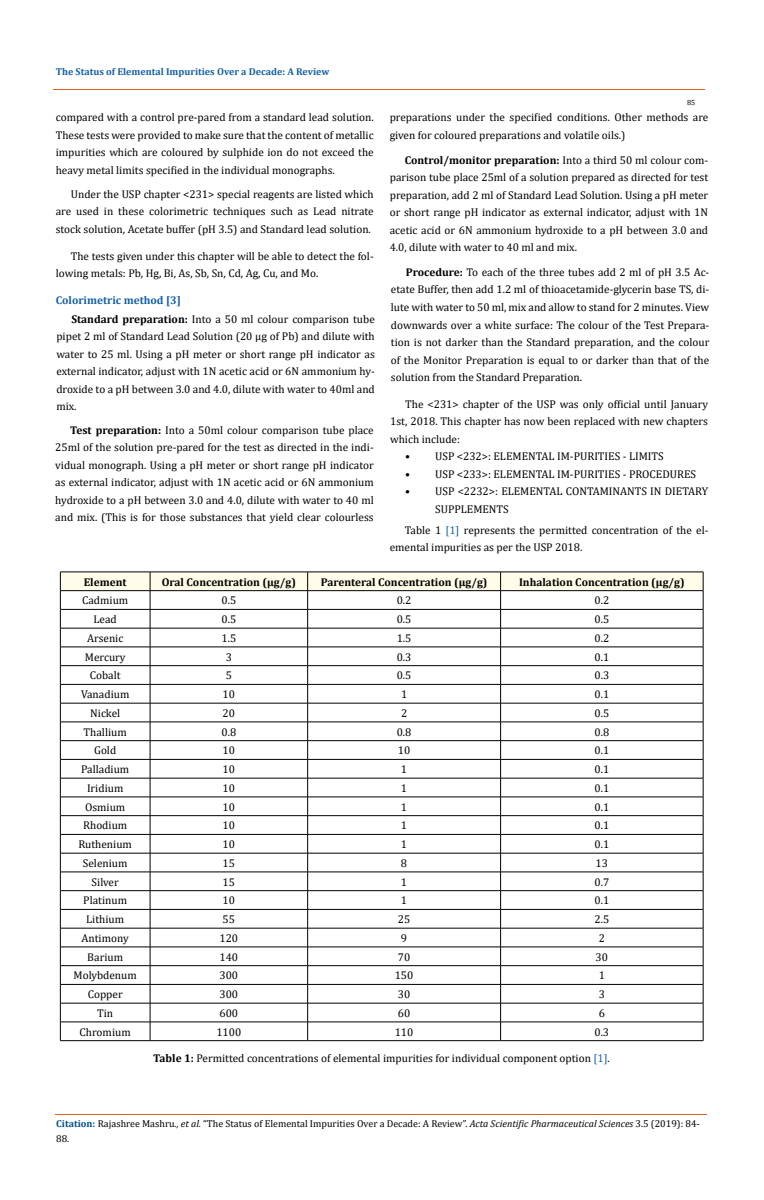
<style>
.page{position:relative;width:764px;height:1200px;background:#fff}
.page>*{position:absolute;margin:0;border:0;box-sizing:border-box;transform-origin:0 0}
.t1{font:11.25px/17.5px "Cambria";color:#000;text-align:justify}
.t2{font:700 11.25px "Cambria";color:#000}
.t3{font:10px/15px "Cambria";color:#000}
.t4{font:700 10px "Cambria";color:#1560a6}
.t5{font:7.5px "Cambria";color:#000}
.s1{font-weight:700;color:#1560a6}
.s2{font-weight:700}
.s3{color:#1560a6}
.s4{font-weight:700;color:#035089}
.s5{font-style:italic}
</style>
<div class="page">
<hr style="left:53px;top:90px;width:651px;height:1px;background:#e05d1a">
<hr style="left:55px;top:1114px;width:651px;height:1px;background:#e05d1a">
<svg style="left:60px;top:572px;width:644px;height:469px"></svg>
<hr style="left:60px;top:1040px;width:90px;height:1px;background:#000">
<hr style="left:150px;top:1040px;width:158px;height:1px;background:#000">
<hr style="left:308px;top:1040px;width:192px;height:1px;background:#000">
<hr style="left:500px;top:1040px;width:203px;height:1px;background:#000">
<p class="t4" style="left:56px;top:64px;width:275px">The Status of Elemental Impurities Over a Decade: A Review</p>
<p class="t1" style="left:56px;top:108px;width:319px">compared with a control pre-pared from a standard lead solution.<br>These tests were provided to make sure that the content of metallic impurities which are coloured by sulphide ion do not exceed the heavy metal limits specified in the individual monographs.</p>
<p class="t1" style="left:56px;top:185px;width:319px;text-indent:15px">Under the USP chapter &lt;231&gt; special reagents are listed which are used in these colorimetric techniques such as Lead nitrate stock solution, Acetate buffer (pH 3.5) and Standard lead solution.</p>
<p class="t1" style="left:56px;top:247px;width:319px;text-indent:15px">The tests given under this chapter will be able to detect the fol&shy;lowing metals: Pb, Hg, Bi, As, Sb, Sn, Cd, Ag, Cu, and Mo.</p>
<p class="t1" style="left:71px;top:290px;width:305px;line-height:18.9px;text-indent:-16px"><span class="s1">Colorimetric method [3]<br></span><span class="s2">Standard preparation:</span> Into a 50 ml colour comparison tube</p>
<p class="t1" style="left:56px;top:328px;width:320px">pipet 2 ml of Standard Lead Solution (20 µg of Pb) and dilute with water to 25 ml. Using a pH meter or short range pH indicator as external indicator, adjust with 1N acetic acid or 6N ammonium hy&shy;droxide to a pH between 3.0 and 4.0, dilute with water to 40ml and mix.</p>
<p class="t1" style="left:55px;top:421px;width:320px;text-indent:15px"><span class="s2">Test preparation:</span> Into a 50ml colour comparison tube place 25ml of the solution pre-pared for the test as directed in the indi&shy;vidual monograph. Using a pH meter or short range pH indicator as external indicator, adjust with 1N acetic acid or 6N ammonium hydroxide to a pH between 3.0 and 4.0, dilute with water to 40 ml and mix. (This is for those substances that yield clear colourless</p>
<p class="t5" style="left:687px;top:98px;width:10px">85</p>
<p class="t1" style="left:390px;top:109px;width:320px">preparations under the specified conditions. Other methods are given for coloured preparations and volatile oils.)</p>
<p class="t1" style="left:390px;top:151px;width:320px;text-indent:15px"><span class="s2">Control/monitor preparation:</span> Into a third 50 ml colour com&shy;parison tube place 25ml of a solution prepared as directed for test preparation, add 2 ml of Standard Lead Solution. Using a pH meter or short range pH indicator as external indicator, adjust with 1N acetic acid or 6N ammonium hydroxide to a pH between 3.0 and 4.0, dilute with water to 40 ml and mix.</p>
<p class="t1" style="left:391px;top:263px;width:320px;text-indent:15px"><span class="s2">Procedure:</span> To each of the three tubes add 2 ml of pH 3.5 Ac&shy;etate Buffer, then add 1.2 ml of thioacetamide-glycerin base TS, di&shy;lute with water to 50 ml, mix and allow to stand for 2 minutes. View downwards over a white surface: The colour of the Test Prepara&shy;tion is not darker than the Standard preparation, and the colour of the Monitor Preparation is equal to or darker than that of the solution from the Standard Preparation.</p>
<p class="t1" style="left:390px;top:395px;width:319px;text-indent:15px">The &lt;231&gt; chapter of the USP was only official until January 1st, 2018. This chapter has now been replaced with new chapters which include:</p>
<p class="t1" style="left:405px;top:447px;width:260px">• USP &lt;232&gt;: ELEMENTAL IM-PURITIES - LIMITS</p>
<p class="t1" style="left:405px;top:465px;width:292px">• USP &lt;233&gt;: ELEMENTAL IM-PURITIES - PROCEDURES</p>
<p class="t1" style="left:435px;top:482px;width:274px;text-indent:-30px">• USP &lt;2232&gt;: ELEMENTAL CONTAMINANTS IN DIETARY<br>SUPPLEMENTS</p>
<p class="t1" style="left:390px;top:521px;width:320px;text-indent:15px">Table 1 <span class="s3">[1]</span> represents the permitted concentration of the el&shy;emental impurities as per the USP 2018.</p>
<p class="t2" style="left:84px;top:574px;width:44px">Element</p>
<p class="t2" style="left:162px;top:574px;width:136px">Oral Concentration (µg/g)</p>
<p class="t2" style="left:321px;top:574px;width:168px">Parenteral Concentration (µg/g)</p>
<p class="t2" style="left:519px;top:574px;width:167px">Inhalation Concentration (µg/g)</p>
<p class="t1" style="left:82px;top:592px;width:48px">Cadmium</p>
<p class="t1" style="left:221px;top:592px;width:16px">0.5</p>
<p class="t1" style="left:397px;top:592px;width:16px">0.2</p>
<p class="t1" style="left:594px;top:592px;width:16px">0.2</p>
<p class="t1" style="left:94px;top:611px;width:25px">Lead</p>
<p class="t1" style="left:221px;top:611px;width:16px">0.5</p>
<p class="t1" style="left:397px;top:611px;width:16px">0.5</p>
<p class="t1" style="left:594px;top:611px;width:16px">0.5</p>
<p class="t1" style="left:87px;top:629px;width:38px">Arsenic</p>
<p class="t1" style="left:221px;top:629px;width:16px">1.5</p>
<p class="t1" style="left:397px;top:629px;width:16px">1.5</p>
<p class="t1" style="left:594px;top:629px;width:16px">0.2</p>
<p class="t1" style="left:85px;top:648px;width:42px">Mercury</p>
<p class="t1" style="left:226px;top:648px;width:8px">3</p>
<p class="t1" style="left:397px;top:648px;width:16px">0.3</p>
<p class="t1" style="left:594px;top:648px;width:16px">0.1</p>
<p class="t1" style="left:90px;top:667px;width:32px">Cobalt</p>
<p class="t1" style="left:226px;top:667px;width:8px">5</p>
<p class="t1" style="left:397px;top:667px;width:16px">0.5</p>
<p class="t1" style="left:594px;top:667px;width:16px">0.3</p>
<p class="t1" style="left:81px;top:686px;width:50px">Vanadium</p>
<p class="t1" style="left:223px;top:686px;width:14px">10</p>
<p class="t1" style="left:401px;top:686px;width:8px">1</p>
<p class="t1" style="left:594px;top:686px;width:16px">0.1</p>
<p class="t1" style="left:90px;top:704px;width:31px">Nickel</p>
<p class="t1" style="left:223px;top:704px;width:14px">20</p>
<p class="t1" style="left:401px;top:704px;width:8px">2</p>
<p class="t1" style="left:594px;top:704px;width:16px">0.5</p>
<p class="t1" style="left:84px;top:723px;width:45px">Thallium</p>
<p class="t1" style="left:221px;top:723px;width:16px">0.8</p>
<p class="t1" style="left:397px;top:723px;width:16px">0.8</p>
<p class="t1" style="left:594px;top:723px;width:16px">0.8</p>
<p class="t1" style="left:94px;top:742px;width:24px">Gold</p>
<p class="t1" style="left:223px;top:742px;width:14px">10</p>
<p class="t1" style="left:398px;top:742px;width:14px">10</p>
<p class="t1" style="left:594px;top:742px;width:16px">0.1</p>
<p class="t1" style="left:81px;top:761px;width:50px">Palladium</p>
<p class="t1" style="left:223px;top:761px;width:14px">10</p>
<p class="t1" style="left:401px;top:761px;width:8px">1</p>
<p class="t1" style="left:594px;top:761px;width:16px">0.1</p>
<p class="t1" style="left:87px;top:779px;width:38px">Iridium</p>
<p class="t1" style="left:223px;top:779px;width:14px">10</p>
<p class="t1" style="left:401px;top:779px;width:8px">1</p>
<p class="t1" style="left:594px;top:779px;width:16px">0.1</p>
<p class="t1" style="left:85px;top:798px;width:42px">Osmium</p>
<p class="t1" style="left:223px;top:798px;width:14px">10</p>
<p class="t1" style="left:401px;top:798px;width:8px">1</p>
<p class="t1" style="left:594px;top:798px;width:16px">0.1</p>
<p class="t1" style="left:83px;top:817px;width:46px">Rhodium</p>
<p class="t1" style="left:223px;top:817px;width:14px">10</p>
<p class="t1" style="left:401px;top:817px;width:8px">1</p>
<p class="t1" style="left:594px;top:817px;width:16px">0.1</p>
<p class="t1" style="left:78px;top:836px;width:55px">Ruthenium</p>
<p class="t1" style="left:223px;top:836px;width:14px">10</p>
<p class="t1" style="left:401px;top:836px;width:8px">1</p>
<p class="t1" style="left:594px;top:836px;width:16px">0.1</p>
<p class="t1" style="left:83px;top:854px;width:46px">Selenium</p>
<p class="t1" style="left:223px;top:854px;width:14px">15</p>
<p class="t1" style="left:401px;top:854px;width:8px">8</p>
<p class="t1" style="left:595px;top:854px;width:14px">13</p>
<p class="t1" style="left:92px;top:873px;width:29px">Silver</p>
<p class="t1" style="left:223px;top:873px;width:14px">15</p>
<p class="t1" style="left:401px;top:873px;width:8px">1</p>
<p class="t1" style="left:594px;top:873px;width:16px">0.7</p>
<p class="t1" style="left:83px;top:892px;width:45px">Platinum</p>
<p class="t1" style="left:223px;top:892px;width:14px">10</p>
<p class="t1" style="left:401px;top:892px;width:8px">1</p>
<p class="t1" style="left:594px;top:892px;width:16px">0.1</p>
<p class="t1" style="left:86px;top:911px;width:39px">Lithium</p>
<p class="t1" style="left:223px;top:911px;width:14px">55</p>
<p class="t1" style="left:398px;top:911px;width:14px">25</p>
<p class="t1" style="left:594px;top:911px;width:16px">2.5</p>
<p class="t1" style="left:82px;top:929px;width:49px">Antimony</p>
<p class="t1" style="left:219px;top:929px;width:20px">120</p>
<p class="t1" style="left:401px;top:929px;width:8px">9</p>
<p class="t1" style="left:599px;top:929px;width:8px">2</p>
<p class="t1" style="left:87px;top:948px;width:37px">Barium</p>
<p class="t1" style="left:219px;top:948px;width:20px">140</p>
<p class="t1" style="left:398px;top:948px;width:14px">70</p>
<p class="t1" style="left:595px;top:948px;width:14px">30</p>
<p class="t1" style="left:73px;top:967px;width:65px">Molybdenum</p>
<p class="t1" style="left:219px;top:967px;width:20px">300</p>
<p class="t1" style="left:395px;top:967px;width:20px">150</p>
<p class="t1" style="left:599px;top:967px;width:8px">1</p>
<p class="t1" style="left:88px;top:986px;width:36px">Copper</p>
<p class="t1" style="left:219px;top:986px;width:20px">300</p>
<p class="t1" style="left:398px;top:986px;width:14px">30</p>
<p class="t1" style="left:599px;top:986px;width:8px">3</p>
<p class="t1" style="left:97px;top:1004px;width:18px">Tin</p>
<p class="t1" style="left:219px;top:1004px;width:20px">600</p>
<p class="t1" style="left:398px;top:1004px;width:14px">60</p>
<p class="t1" style="left:599px;top:1004px;width:8px">6</p>
<p class="t1" style="left:80px;top:1023px;width:53px">Chromium</p>
<p class="t1" style="left:216px;top:1023px;width:26px">1100</p>
<p class="t1" style="left:395px;top:1023px;width:20px">110</p>
<p class="t1" style="left:594px;top:1023px;width:16px">0.3</p>
<p class="t1" style="left:153px;top:1050px;width:458px"><span class="s2">Table 1:</span> Permitted concentrations of elemental impurities for individual component option <span class="s3">[1]</span>.</p>
<p class="t3" style="left:56px;top:1116px;width:645px"><span class="s4">Citation:</span> Rajashree Mashru<span class="s5">., et al.</span> “The Status of Elemental Impurities Over a Decade: A Review”. <span class="s5">Acta Scientific Pharmaceutical Sciences</span> 3.5 (2019): 84-<br>88.</p>
</div>
